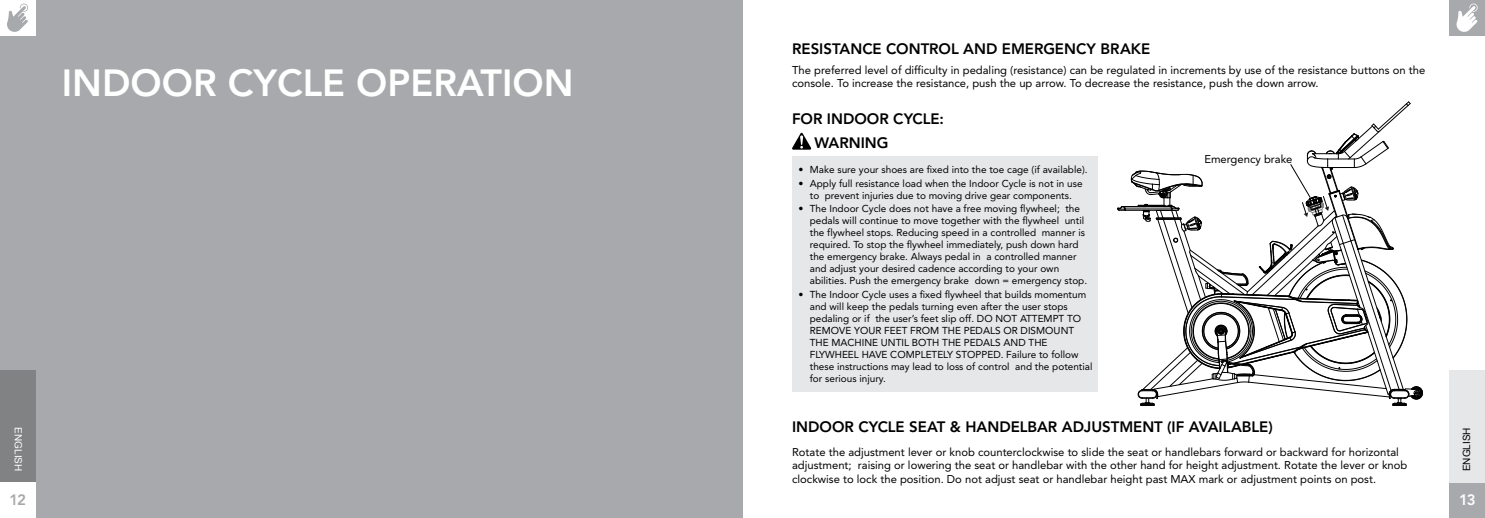
<style>
.page{position:relative;width:1485px;height:518px;background:#fff}
.page>*{position:absolute;margin:0;border:0;box-sizing:border-box;transform-origin:0 0}
.t1{font:800 37.5px "Avenir LT Std";color:#fff}
.t2{font:800 15px/23.8px "Avenir LT Std";color:#000}
.t3{font:800 15px "Avenir LT Std";color:#a7a9ac}
.t4{font:800 15px "Avenir LT Std";color:#fff}
.t5{font:11.25px/13.5px "Avenir LT Std";color:#000}
.t6{font:10px/12px "Avenir LT Std";color:#000}
.t7{font:10px "Arial Unicode MS";color:#000}
.t8{font:10px "Arial Unicode MS";color:#fff}
</style>
<div class="page">
<div style="left:0;top:0;width:742px;height:518px;background:#a7a9ac"></div>
<div style="left:0;top:370px;width:35px;height:112px;background:#808284"></div>
<div style="left:0;top:482px;width:35px;height:36px;background:#fff"></div>
<div style="left:0;top:0;width:35px;height:35px;background:#fff"></div>
<div style="left:1450px;top:482px;width:35px;height:36px;background:#a7a9ac"></div>
<svg style="left:1449px;top:0;width:36px;height:36px"></svg>
<div style="left:1450px;top:370px;width:35px;height:112px;background:#e6e7e8"></div>
<svg style="left:792px;top:132px;width:20px;height:18px"></svg>
<div style="left:792px;top:156px;width:306px;height:235px;background:#e6e7e8"></div>
<svg style="left:1117px;top:102px;width:306px;height:304px"></svg>
<svg style="left:7px;top:3px;width:21px;height:29px"></svg>
<h1 class="t1" style="left:62px;top:61px;width:513px">INDOOR CYCLE OPERATION</h1>
<p class="t8" style="left:26px;top:427px;width:45px;rotate:90deg">ENGLISH</p>
<h2 class="t2" style="left:792px;top:37px;width:360px">RESISTANCE CONTROL AND EMERGENCY BRAKE</h2>
<p class="t5" style="left:792px;top:64px;width:635px;line-height:13.1px">The preferred level of difficulty in pedaling (resistance) can be regulated in increments by use of the resistance buttons on the console. To increase the resistance, push the up arrow. To decrease the resistance, push the down arrow.</p>
<h2 class="t2" style="left:815px;top:107px;width:131px;text-indent:-22px">FOR INDOOR CYCLE:<br>WARNING</h2>
<p class="t6" style="left:799px;top:163px;width:291px">• Make sure your shoes are fixed into the toe cage (if available).</p>
<p class="t6" style="left:799px;top:177px;width:285px;text-align:center">• Apply full resistance load when the Indoor Cycle is not in use to prevent injuries due to moving drive gear components.</p>
<p class="t6" style="left:810px;top:203px;width:279px;text-indent:-11px">• The Indoor Cycle does not have a free moving flywheel; the pedals will continue to move together with the flywheel until the flywheel stops. Reducing speed in a controlled manner is required. To stop the flywheel immediately, push down hard the emergency brake. Always pedal in a controlled manner and adjust your desired cadence according to your own abilities. Push the emergency brake down = emergency stop.</p>
<p class="t6" style="left:810px;top:289px;width:284px;text-indent:-11px">• The Indoor Cycle uses a fixed flywheel that builds momentum and will keep the pedals turning even after the user stops pedaling or if the user’s feet slip off. DO NOT ATTEMPT TO REMOVE YOUR FEET FROM THE PEDALS OR DISMOUNT THE MACHINE UNTIL BOTH THE PEDALS AND THE FLYWHEEL HAVE COMPLETELY STOPPED. Failure to follow these instructions may lead to loss of control and the potential for serious injury.</p>
<h2 class="t2" style="left:792px;top:414px;width:482px">INDOOR CYCLE SEAT &amp; HANDELBAR ADJUSTMENT (IF AVAILABLE)</h2>
<p class="t5" style="left:792px;top:445px;width:617px">Rotate the adjustment lever or knob counterclockwise to slide the seat or handlebars forward or backward for horizontal adjustment; raising or lowering the seat or handlebar with the other hand for height adjustment. Rotate the lever or knob clockwise to lock the position. Do not adjust seat or handlebar height past MAX mark or adjustment points on post.</p>
<p class="t5" style="left:1204px;top:153px;width:90px">Emergency brake</p>
<p class="t7" style="left:1459px;top:471px;width:45px;rotate:-90deg">ENGLISH</p>
<h2 class="t3" style="left:9px;top:490px;width:18px">12</h2>
<h2 class="t4" style="left:1459px;top:490px;width:18px">13</h2>
</div>
